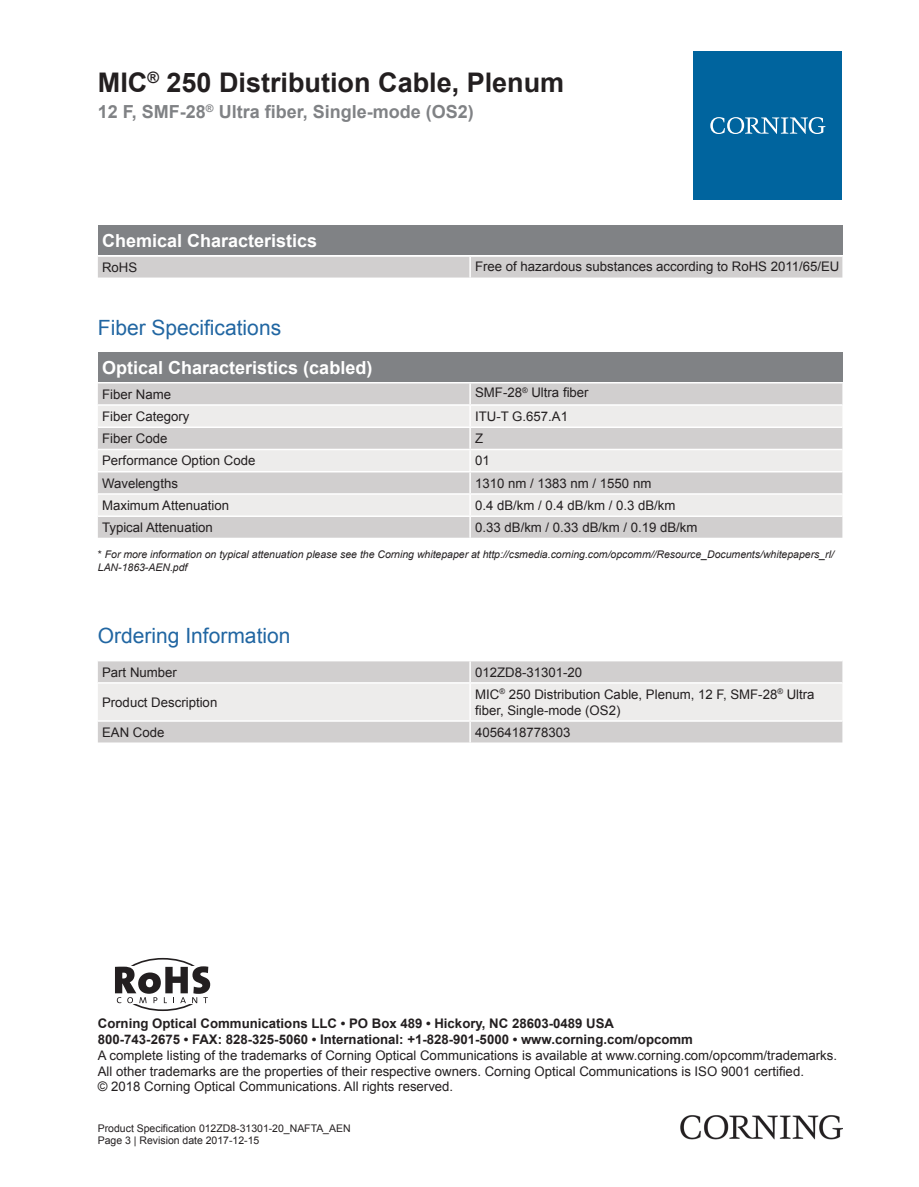
<style>
.page{position:relative;width:919px;height:1187px;background:#fff}
.page>*{position:absolute;margin:0;border:0;box-sizing:border-box;transform-origin:0 0}
.t1{font:700 27px "Arial";color:#231f20}
.t2{font:21px "Arial";color:#2166a2}
.t3{font:700 18px "Arial";color:#fff}
.t4{font:700 18px "Arial";color:#808285}
.t5{font:13.2px/15.9px "Arial";color:#231f20}
.t6{font:700 13.2px/15.9px "Arial";color:#231f20}
.t7{font:italic 10.5px/12.6px "Arial";color:#231f20}
.t8{font:10.5px/12.6px "Arial";color:#231f20}
.s1{font-style:normal}
</style>
<div class="page">
<div style="left:98px;top:225px;width:744px;height:30px;background:#808285"></div>
<div style="left:98px;top:257px;width:744px;height:20px;background:#d1cfcf"></div>
<hr style="left:469px;top:257px;width:2px;height:20px;background:#fff">
<div style="left:98px;top:352px;width:744px;height:30px;background:#808285"></div>
<div style="left:98px;top:383px;width:744px;height:154px;background:#d1cfcf"></div>
<svg style="left:98px;top:406px;width:744px;height:109px;background:#e2e0e0"></svg>
<hr style="left:469px;top:383px;width:2px;height:21px;background:#fff">
<hr style="left:469px;top:406px;width:2px;height:20px;background:#fff">
<hr style="left:469px;top:428px;width:2px;height:20px;background:#fff">
<hr style="left:469px;top:450px;width:2px;height:21px;background:#fff">
<hr style="left:469px;top:472px;width:2px;height:21px;background:#fff">
<hr style="left:469px;top:494px;width:2px;height:21px;background:#fff">
<hr style="left:469px;top:517px;width:2px;height:20px;background:#fff">
<hr style="left:98px;top:404px;width:372px;height:2px;background:#fff">
<hr style="left:470px;top:404px;width:372px;height:2px;background:#fff">
<hr style="left:98px;top:426px;width:372px;height:2px;background:#fff">
<hr style="left:470px;top:426px;width:372px;height:2px;background:#fff">
<hr style="left:98px;top:448px;width:372px;height:2px;background:#fff">
<hr style="left:470px;top:448px;width:372px;height:2px;background:#fff">
<hr style="left:98px;top:471px;width:372px;height:1px;background:#fff">
<hr style="left:470px;top:471px;width:372px;height:1px;background:#fff">
<hr style="left:98px;top:493px;width:372px;height:1px;background:#fff">
<hr style="left:470px;top:493px;width:372px;height:1px;background:#fff">
<hr style="left:98px;top:515px;width:372px;height:2px;background:#fff">
<hr style="left:470px;top:515px;width:372px;height:2px;background:#fff">
<div style="left:98px;top:661px;width:744px;height:81px;background:#d1cfcf"></div>
<div style="left:98px;top:683px;width:744px;height:37px;background:#edeceb"></div>
<hr style="left:469px;top:661px;width:2px;height:21px;background:#fff">
<hr style="left:469px;top:683px;width:2px;height:37px;background:#fff">
<hr style="left:469px;top:721px;width:2px;height:21px;background:#fff">
<hr style="left:98px;top:682px;width:372px;height:1px;background:#fff">
<hr style="left:470px;top:682px;width:372px;height:1px;background:#fff">
<hr style="left:98px;top:720px;width:372px;height:1px;background:#fff">
<hr style="left:470px;top:720px;width:372px;height:1px;background:#fff">
<div style="left:693px;top:51px;width:149px;height:149px;background:#00649e"></div>
<svg style="left:710px;top:117px;width:115px;height:17px"></svg>
<img style="left:680px;top:1115px;width:162px;height:24px">
<div style="left:118px;top:957px;width:90px;height:53px;border:2px solid #231f20;border-radius:50%"></div>
<div style="left:98px;top:966px;width:123px;height:38px;background:#fff"></div>
<svg style="left:115px;top:966px;width:95px;height:37px"></svg>
<h1 class="t1" style="left:98px;top:63px;width:468px">MIC<sup>®</sup> 250 Distribution Cable, Plenum</h1>
<h3 class="t4" style="left:98px;top:99px;width:377px">12 F, SMF-28<sup>®</sup> Ultra fiber, Single-mode (OS2)</h3>
<h3 class="t3" style="left:102px;top:228px;width:217px">Chemical Characteristics</h3>
<p class="t5" style="left:102px;top:259px;width:37px">RoHS</p>
<p class="t5" style="left:475px;top:258px;width:366px">Free of hazardous substances according to RoHS 2011/65/EU</p>
<h2 class="t2" style="left:98px;top:313px;width:185px">Fiber Specifications</h2>
<h3 class="t3" style="left:102px;top:354px;width:272px">Optical Characteristics (cabled)</h3>
<p class="t5" style="left:102px;top:386px;width:70px">Fiber Name</p>
<p class="t5" style="left:475px;top:384px;width:115px">SMF-28<sup>®</sup> Ultra fiber</p>
<p class="t5" style="left:102px;top:408px;width:89px">Fiber Category</p>
<p class="t5" style="left:475px;top:408px;width:94px">ITU-T G.657.A1</p>
<p class="t5" style="left:102px;top:430px;width:67px">Fiber Code</p>
<p class="t5" style="left:475px;top:430px;width:10px">Z</p>
<p class="t5" style="left:102px;top:452px;width:155px">Performance Option Code</p>
<p class="t5" style="left:475px;top:452px;width:16px">01</p>
<p class="t5" style="left:102px;top:475px;width:77px">Wavelengths</p>
<p class="t5" style="left:475px;top:475px;width:178px">1310 nm / 1383 nm / 1550 nm</p>
<p class="t5" style="left:102px;top:497px;width:128px">Maximum Attenuation</p>
<p class="t5" style="left:475px;top:497px;width:202px">0.4 dB/km / 0.4 dB/km / 0.3 dB/km</p>
<p class="t5" style="left:102px;top:519px;width:112px">Typical Attenuation</p>
<p class="t5" style="left:475px;top:519px;width:224px">0.33 dB/km / 0.33 dB/km / 0.19 dB/km</p>
<p class="t7" style="left:98px;top:548px;width:737px"><span class="s1">*</span> For more information on typical attenuation please see the Corning whitepaper at http://csmedia.corning.com/opcomm//Resource_Documents/whitepapers_rl/<br>LAN-1863-AEN.pdf</p>
<h2 class="t2" style="left:98px;top:621px;width:194px">Ordering Information</h2>
<p class="t5" style="left:102px;top:663px;width:76px">Part Number</p>
<p class="t5" style="left:475px;top:663px;width:109px">012ZD8-31301-20</p>
<p class="t5" style="left:102px;top:694px;width:117px">Product Description</p>
<p class="t5" style="left:475px;top:686px;width:341px">MIC<sup>®</sup> 250 Distribution Cable, Plenum, 12 F, SMF-28<sup>®</sup> Ultra fiber, Single-mode (OS2)</p>
<p class="t5" style="left:102px;top:724px;width:64px">EAN Code</p>
<p class="t5" style="left:475px;top:724px;width:97px">4056418778303</p>
<p class="t6" style="left:98px;top:1015px;width:596px">Corning Optical Communications LLC • PO Box 489 • Hickory, NC 28603-0489 USA<br>800-743-2675 • FAX: 828-325-5060 • International: +1-828-901-5000 • www.corning.com/opcomm</p>
<p class="t5" style="left:98px;top:1046px;width:740px">A complete listing of the trademarks of Corning Optical Communications is available at www.corning.com/opcomm/trademarks.<br>All other trademarks are the properties of their respective owners. Corning Optical Communications is ISO 9001 certified.<br>© 2018 Corning Optical Communications. All rights reserved.</p>
<p class="t8" style="left:98px;top:1121px;width:254px">Product Specification 012ZD8-31301-20_NAFTA_AEN<br>Page 3 | Revision date 2017-12-15</p>
</div>
